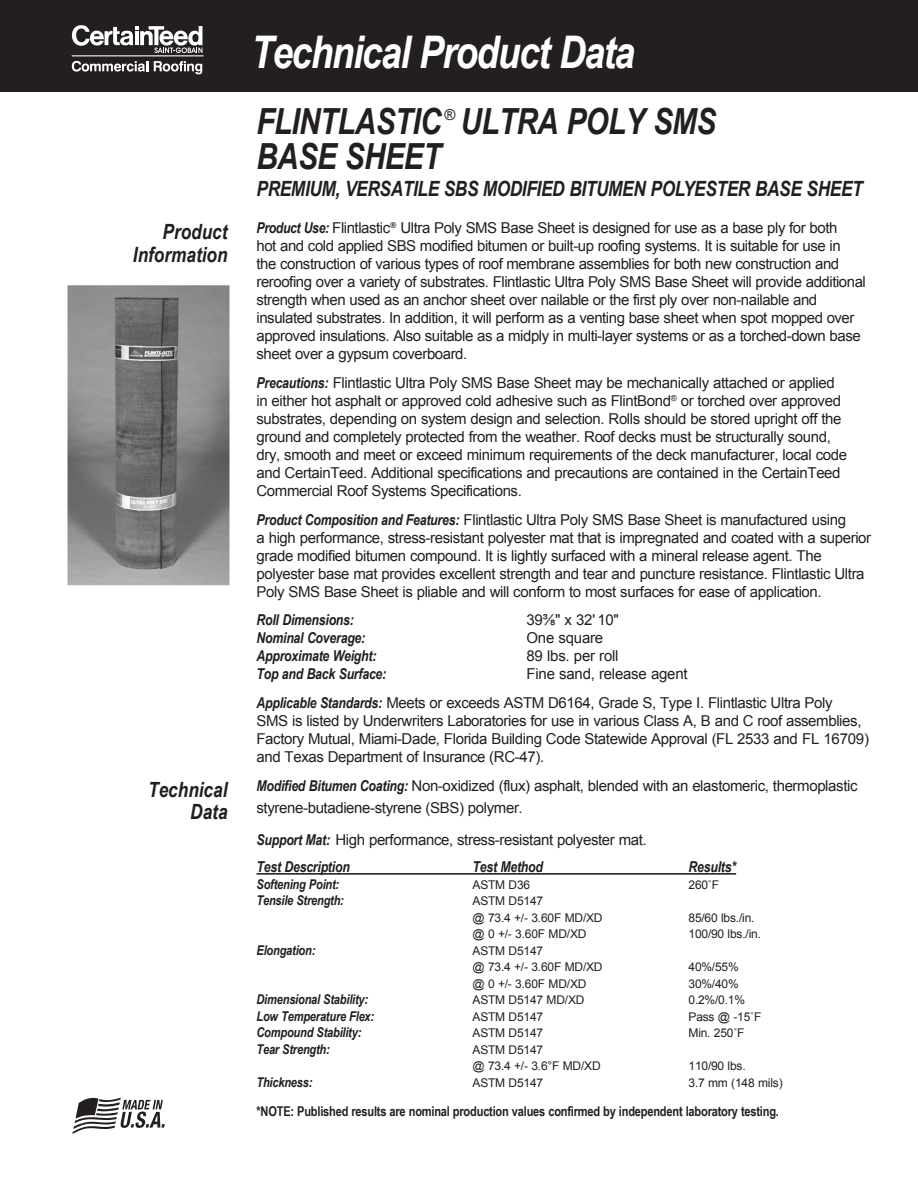
<style>
.page{position:relative;width:918px;height:1188px;background:#fff}
.page>*{position:absolute;margin:0;border:0;box-sizing:border-box;transform-origin:0 0}
.t1{font:italic 700 45px "Arial Narrow";letter-spacing:-.03em;color:#fff}
.Prod_Name_24{font:italic 700 36px "Arial Narrow";letter-spacing:-.015em;color:#231f20}
.Pro_Name_Sub_14{font:italic 700 21px "Arial Narrow";letter-spacing:-.015em;color:#231f20}
.Margin_Heads{font:italic 700 21px/22.5px "Arial Narrow";color:#231f20;text-align:right}
.Prod_Name_24-2{font:15px/18px "Arial";letter-spacing:-.025em;color:#231f20}
.text{font:italic 700 15px "Arial Narrow";letter-spacing:-.015em;color:#231f20}
.text-2{font:italic 700 13.5px "Arial Narrow";letter-spacing:-.015em;color:#231f20}
.t2{font:700 13.5px "Arial Narrow";letter-spacing:-.015em;color:#231f20}
.text-3{font:12px/16.5px "Arial";letter-spacing:-.015em;color:#231f20}
.s1{font-family:"Arial Narrow";font-weight:700;font-style:italic}
</style>
<div class="page">
<div style="left:0;top:0;width:918px;height:91px;background:#231f20"></div>
<hr style="left:257px;top:873px;width:479px;height:2px;background:#231f20">
<img style="left:68px;top:285px;width:162px;height:300px">
<hr style="left:72px;top:55px;width:131px;height:1px;background:#fff">
<svg style="left:72px;top:25px;width:130px;height:28px"></svg>
<svg style="left:72px;top:61px;width:76px;height:11px"></svg>
<svg style="left:154px;top:61px;width:48px;height:13px"></svg>
<svg style="left:72px;top:1098px;width:93px;height:36px"></svg>
<p class="Margin_Heads" style="left:133px;top:220px;width:96px">Product<br>Information</p>
<p class="Margin_Heads" style="left:148px;top:777px;width:81px">Technical<br>Data</p>
<p class="t1" style="left:251px;top:18px;width:385px">Technical Product Data</p>
<p class="Prod_Name_24" style="left:257px;top:94px;width:186px">FLINTLASTIC</p>
<p class="Prod_Name_24-2" style="left:444px;top:106px;width:13px">®</p>
<p class="Prod_Name_24" style="left:461px;top:94px;width:257px">ULTRA POLY SMS</p>
<p class="Prod_Name_24" style="left:257px;top:129px;width:186px">BASE SHEET</p>
<p class="Pro_Name_Sub_14" style="left:257px;top:172px;width:608px">PREMIUM, VERSATILE SBS MODIFIED BITUMEN POLYESTER BASE SHEET</p>
<p class="Prod_Name_24-2" style="left:257px;top:219px;width:611px"><span class="s1">Product Use:</span> Flintlastic<sup>®</sup> Ultra Poly SMS Base Sheet is designed for use as a base ply for both<br>hot and cold applied SBS modified bitumen or built-up roofing systems. It is suitable for use in<br>the construction of various types of roof membrane assemblies for both new construction and reroofing over a variety of substrates. Flintlastic Ultra Poly SMS Base Sheet will provide additional strength when used as an anchor sheet over nailable or the first ply over non-nailable and insulated substrates. In addition, it will perform as a venting base sheet when spot mopped over approved insulations. Also suitable as a midply in multi-layer systems or as a torched-down base sheet over a gypsum coverboard.</p>
<p class="Prod_Name_24-2" style="left:257px;top:374px;width:592px"><span class="s1">Precautions:</span> Flintlastic Ultra Poly SMS Base Sheet may be mechanically attached or applied in either hot asphalt or approved cold adhesive such as FlintBond<sup>®</sup> or torched over approved substrates, depending on system design and selection. Rolls should be stored upright off the ground and completely protected from the weather. Roof decks must be structurally sound, dry, smooth and meet or exceed minimum requirements of the deck manufacturer, local code and CertainTeed. Additional specifications and precautions are contained in the CertainTeed Commercial Roof Systems Specifications.</p>
<p class="Prod_Name_24-2" style="left:257px;top:510px;width:616px"><span class="s1">Product Composition and Features:</span> Flintlastic Ultra Poly SMS Base Sheet is manufactured using<br>a high performance, stress-resistant polyester mat that is impregnated and coated with a superior grade modified bitumen compound. It is lightly surfaced with a mineral release agent. The polyester base mat provides excellent strength and tear and puncture resistance. Flintlastic Ultra Poly SMS Base Sheet is pliable and will conform to most surfaces for ease of application.</p>
<p class="text" style="left:257px;top:609px;width:99px">Roll Dimensions:</p>
<p class="Prod_Name_24-2" style="left:527px;top:611px;width:94px">39⅜" x 32' 10"</p>
<p class="text" style="left:257px;top:627px;width:110px">Nominal Coverage:</p>
<p class="Prod_Name_24-2" style="left:527px;top:629px;width:78px">One square</p>
<p class="text" style="left:257px;top:645px;width:121px">Approximate Weight:</p>
<p class="Prod_Name_24-2" style="left:527px;top:647px;width:94px">89 lbs. per roll</p>
<p class="text" style="left:257px;top:663px;width:131px">Top and Back Surface:</p>
<p class="Prod_Name_24-2" style="left:527px;top:665px;width:163px">Fine sand, release agent</p>
<p class="Prod_Name_24-2" style="left:257px;top:694px;width:614px"><span class="s1">Applicable Standards:</span> Meets or exceeds ASTM D6164, Grade S, Type I. Flintlastic Ultra Poly<br>SMS is listed by Underwriters Laboratories for use in various Class A, B and C roof assemblies, Factory Mutual, Miami-Dade, Florida Building Code Statewide Approval (FL 2533 and FL 16709) and Texas Department of Insurance (RC-47).</p>
<p class="Prod_Name_24-2" style="left:257px;top:775px;width:603px;line-height:21.6px"><span class="s1">Modified Bitumen Coating:</span> Non-oxidized (flux) asphalt, blended with an elastomeric, thermoplastic styrene-butadiene-styrene (SBS) polymer.</p>
<p class="Prod_Name_24-2" style="left:257px;top:831px;width:392px"><span class="s1">Support Mat:</span> High performance, stress-resistant polyester mat.</p>
<p class="text" style="left:257px;top:856px;width:95px">Test Description</p>
<p class="text" style="left:473px;top:856px;width:72px">Test Method</p>
<p class="text" style="left:689px;top:856px;width:49px">Results*</p>
<p class="text-2" style="left:257px;top:874px;width:84px">Softening Point:</p>
<p class="text-3" style="left:473px;top:876px;width:59px">ASTM D36</p>
<p class="text-3" style="left:689px;top:876px;width:32px">260˚F</p>
<p class="text-2" style="left:257px;top:890px;width:89px">Tensile Strength:</p>
<p class="text-3" style="left:473px;top:893px;width:132px">ASTM D5147<br>@ 73.4 +/- 3.60F MD/XD</p>
<p class="text-3" style="left:689px;top:909px;width:68px">85/60 lbs./in.</p>
<p class="text-3" style="left:473px;top:926px;width:115px">@ 0 +/- 3.60F MD/XD</p>
<p class="text-3" style="left:689px;top:926px;width:74px">100/90 lbs./in.</p>
<p class="text-2" style="left:257px;top:940px;width:60px">Elongation:</p>
<p class="text-3" style="left:473px;top:942px;width:132px">ASTM D5147<br>@ 73.4 +/- 3.60F MD/XD</p>
<p class="text-3" style="left:689px;top:959px;width:52px">40%/55%</p>
<p class="text-3" style="left:473px;top:975px;width:115px">@ 0 +/- 3.60F MD/XD</p>
<p class="text-3" style="left:689px;top:975px;width:52px">30%/40%</p>
<p class="text-2" style="left:257px;top:989px;width:113px">Dimensional Stability:</p>
<p class="text-3" style="left:473px;top:992px;width:113px">ASTM D5147 MD/XD</p>
<p class="text-3" style="left:689px;top:992px;width:58px">0.2%/0.1%</p>
<p class="text-2" style="left:257px;top:1006px;width:119px">Low Temperature Flex:</p>
<p class="text-3" style="left:473px;top:1008px;width:72px">ASTM D5147</p>
<p class="text-3" style="left:689px;top:1008px;width:74px">Pass @ -15˚F</p>
<p class="text-2" style="left:257px;top:1022px;width:106px">Compound Stability:</p>
<p class="text-3" style="left:473px;top:1025px;width:72px">ASTM D5147</p>
<p class="text-3" style="left:689px;top:1025px;width:58px">Min. 250˚F</p>
<p class="text-2" style="left:257px;top:1039px;width:75px">Tear Strength:</p>
<p class="text-3" style="left:473px;top:1041px;width:130px">ASTM D5147<br>@ 73.4 +/- 3.6°F MD/XD</p>
<p class="text-3" style="left:689px;top:1058px;width:59px">110/90 lbs.</p>
<p class="text-2" style="left:257px;top:1072px;width:58px">Thickness:</p>
<p class="text-3" style="left:473px;top:1074px;width:72px">ASTM D5147</p>
<p class="text-3" style="left:689px;top:1074px;width:96px">3.7 mm (148 mils)</p>
<p class="t2" style="left:257px;top:1101px;width:524px">*NOTE: Published results are nominal production values confirmed by independent laboratory testing.</p>
</div>
